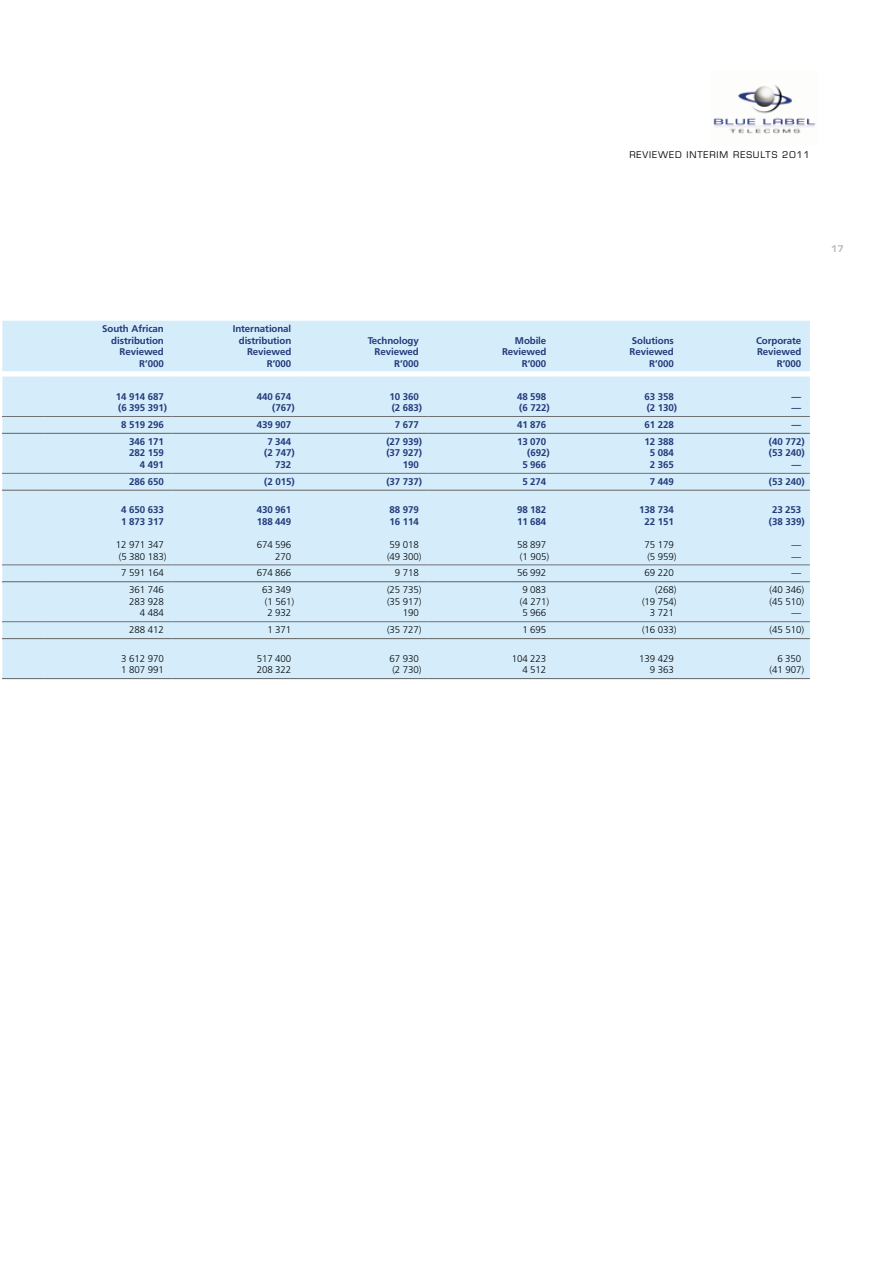
<style>
.page{position:relative;width:893px;height:1263px;background:#fff}
.page>*{position:absolute;margin:0;border:0;box-sizing:border-box;transform-origin:0 0}
.t1{font:700 9.75px "Frutiger LT Std";letter-spacing:-.01em;color:#243b7b}
.t2{font:300 9.75px "Frutiger LT Std";letter-spacing:-.01em;color:#040809}
.t3{font:9px "Eurostile LT Std";letter-spacing:.1em;color:#040809}
.t4{font:600 9px "Eurostile LT Std";color:#b2b3b5}
</style>
<div class="page">
<img style="left:713px;top:85px;width:103px;height:49px">
<div style="left:2px;top:321px;width:808px;height:357px;background:#d5edfa"></div>
<hr style="left:2px;top:416px;width:43px;height:1px;background:#707173">
<hr style="left:45px;top:416px;width:127px;height:1px;background:#707173">
<hr style="left:172px;top:416px;width:255px;height:1px;background:#707173">
<hr style="left:427px;top:416px;width:383px;height:1px;background:#707173">
<hr style="left:2px;top:433px;width:43px;height:1px;background:#707173">
<hr style="left:45px;top:433px;width:127px;height:1px;background:#707173">
<hr style="left:172px;top:433px;width:255px;height:1px;background:#707173">
<hr style="left:427px;top:433px;width:383px;height:1px;background:#707173">
<hr style="left:2px;top:473px;width:43px;height:1px;background:#707173">
<hr style="left:45px;top:473px;width:127px;height:1px;background:#707173">
<hr style="left:172px;top:473px;width:255px;height:1px;background:#707173">
<hr style="left:427px;top:473px;width:383px;height:1px;background:#707173">
<hr style="left:2px;top:490px;width:43px;height:1px;background:#707173">
<hr style="left:45px;top:490px;width:127px;height:1px;background:#707173">
<hr style="left:172px;top:490px;width:255px;height:1px;background:#707173">
<hr style="left:427px;top:490px;width:383px;height:1px;background:#707173">
<hr style="left:2px;top:565px;width:43px;height:1px;background:#707173">
<hr style="left:45px;top:565px;width:127px;height:1px;background:#707173">
<hr style="left:172px;top:565px;width:255px;height:1px;background:#707173">
<hr style="left:427px;top:565px;width:383px;height:1px;background:#707173">
<hr style="left:2px;top:581px;width:43px;height:1px;background:#707173">
<hr style="left:45px;top:581px;width:127px;height:1px;background:#707173">
<hr style="left:172px;top:581px;width:255px;height:1px;background:#707173">
<hr style="left:427px;top:581px;width:383px;height:1px;background:#707173">
<hr style="left:2px;top:621px;width:43px;height:1px;background:#707173">
<hr style="left:45px;top:621px;width:127px;height:1px;background:#707173">
<hr style="left:172px;top:621px;width:255px;height:1px;background:#707173">
<hr style="left:427px;top:621px;width:383px;height:1px;background:#707173">
<hr style="left:2px;top:638px;width:43px;height:1px;background:#707173">
<hr style="left:45px;top:638px;width:127px;height:1px;background:#707173">
<hr style="left:172px;top:638px;width:255px;height:1px;background:#707173">
<hr style="left:427px;top:638px;width:383px;height:1px;background:#707173">
<hr style="left:2px;top:678px;width:43px;height:1px;background:#707173">
<hr style="left:45px;top:678px;width:127px;height:1px;background:#707173">
<hr style="left:172px;top:678px;width:255px;height:1px;background:#707173">
<hr style="left:427px;top:678px;width:383px;height:1px;background:#707173">
<p class="t3" style="left:629px;top:149px;width:182px">REVIEWED INTERIM RESULTS 2011</p>
<p class="t4" style="left:831px;top:243px;width:14px">17</p>
<p class="t1" style="left:102px;top:325px;width:63px">South African</p>
<p class="t1" style="left:233px;top:325px;width:60px">International</p>
<p class="t1" style="left:111px;top:336px;width:54px">distribution</p>
<p class="t1" style="left:239px;top:336px;width:54px">distribution</p>
<p class="t1" style="left:368px;top:336px;width:53px">Technology</p>
<p class="t1" style="left:515px;top:336px;width:33px">Mobile</p>
<p class="t1" style="left:632px;top:336px;width:43px">Solutions</p>
<p class="t1" style="left:756px;top:336px;width:47px">Corporate</p>
<p class="t1" style="left:120px;top:348px;width:46px">Reviewed</p>
<p class="t1" style="left:247px;top:348px;width:46px">Reviewed</p>
<p class="t1" style="left:375px;top:348px;width:46px">Reviewed</p>
<p class="t1" style="left:502px;top:348px;width:46px">Reviewed</p>
<p class="t1" style="left:629px;top:348px;width:46px">Reviewed</p>
<p class="t1" style="left:757px;top:348px;width:46px">Reviewed</p>
<p class="t1" style="left:139px;top:359px;width:26px">R’000</p>
<p class="t1" style="left:267px;top:359px;width:26px">R’000</p>
<p class="t1" style="left:394px;top:359px;width:26px">R’000</p>
<p class="t1" style="left:522px;top:359px;width:26px">R’000</p>
<p class="t1" style="left:649px;top:359px;width:26px">R’000</p>
<p class="t1" style="left:777px;top:359px;width:26px">R’000</p>
<p class="t1" style="left:116px;top:392px;width:49px">14 914 687</p>
<p class="t1" style="left:257px;top:392px;width:36px">440 674</p>
<p class="t1" style="left:389px;top:392px;width:31px">10 360</p>
<p class="t1" style="left:517px;top:392px;width:31px">48 598</p>
<p class="t1" style="left:644px;top:392px;width:31px">63 358</p>
<p class="t1" style="left:791px;top:392px;width:11px">—</p>
<p class="t1" style="left:118px;top:404px;width:50px">(6 395 391)</p>
<p class="t1" style="left:272px;top:404px;width:24px">(767)</p>
<p class="t1" style="left:392px;top:404px;width:32px">(2 683)</p>
<p class="t1" style="left:519px;top:404px;width:32px">(6 722)</p>
<p class="t1" style="left:647px;top:404px;width:32px">(2 130)</p>
<p class="t1" style="left:791px;top:404px;width:11px">—</p>
<p class="t1" style="left:121px;top:420px;width:44px">8 519 296</p>
<p class="t1" style="left:257px;top:420px;width:36px">439 907</p>
<p class="t1" style="left:395px;top:420px;width:25px">7 677</p>
<p class="t1" style="left:517px;top:420px;width:31px">41 876</p>
<p class="t1" style="left:644px;top:420px;width:31px">61 228</p>
<p class="t1" style="left:791px;top:420px;width:11px">—</p>
<p class="t1" style="left:129px;top:437px;width:36px">346 171</p>
<p class="t1" style="left:267px;top:437px;width:25px">7 344</p>
<p class="t1" style="left:386px;top:437px;width:37px">(27 939)</p>
<p class="t1" style="left:517px;top:437px;width:31px">13 070</p>
<p class="t1" style="left:644px;top:437px;width:31px">12 388</p>
<p class="t1" style="left:769px;top:437px;width:37px">(40 772)</p>
<p class="t1" style="left:129px;top:449px;width:36px">282 159</p>
<p class="t1" style="left:264px;top:449px;width:32px">(2 747)</p>
<p class="t1" style="left:386px;top:449px;width:37px">(37 927)</p>
<p class="t1" style="left:527px;top:449px;width:24px">(692)</p>
<p class="t1" style="left:650px;top:449px;width:25px">5 084</p>
<p class="t1" style="left:769px;top:449px;width:37px">(53 240)</p>
<p class="t1" style="left:140px;top:460px;width:25px">4 491</p>
<p class="t1" style="left:275px;top:460px;width:18px">732</p>
<p class="t1" style="left:403px;top:460px;width:18px">190</p>
<p class="t1" style="left:522px;top:460px;width:25px">5 966</p>
<p class="t1" style="left:650px;top:460px;width:25px">2 365</p>
<p class="t1" style="left:791px;top:460px;width:11px">—</p>
<p class="t1" style="left:129px;top:477px;width:36px">286 650</p>
<p class="t1" style="left:264px;top:477px;width:32px">(2 015)</p>
<p class="t1" style="left:386px;top:477px;width:37px">(37 737)</p>
<p class="t1" style="left:522px;top:477px;width:25px">5 274</p>
<p class="t1" style="left:650px;top:477px;width:25px">7 449</p>
<p class="t1" style="left:769px;top:477px;width:37px">(53 240)</p>
<p class="t1" style="left:121px;top:506px;width:44px">4 650 633</p>
<p class="t1" style="left:257px;top:506px;width:36px">430 961</p>
<p class="t1" style="left:389px;top:506px;width:31px">88 979</p>
<p class="t1" style="left:517px;top:506px;width:31px">98 182</p>
<p class="t1" style="left:639px;top:506px;width:36px">138 734</p>
<p class="t1" style="left:772px;top:506px;width:31px">23 253</p>
<p class="t1" style="left:121px;top:517px;width:44px">1 873 317</p>
<p class="t1" style="left:257px;top:517px;width:36px">188 449</p>
<p class="t1" style="left:389px;top:517px;width:31px">16 114</p>
<p class="t1" style="left:517px;top:517px;width:31px">11 684</p>
<p class="t1" style="left:644px;top:517px;width:31px">22 151</p>
<p class="t1" style="left:769px;top:517px;width:37px">(38 339)</p>
<p class="t2" style="left:116px;top:540px;width:49px">12 971 347</p>
<p class="t2" style="left:257px;top:540px;width:36px">674 596</p>
<p class="t2" style="left:389px;top:540px;width:31px">59 018</p>
<p class="t2" style="left:517px;top:540px;width:31px">58 897</p>
<p class="t2" style="left:644px;top:540px;width:31px">75 179</p>
<p class="t2" style="left:791px;top:540px;width:11px">—</p>
<p class="t2" style="left:119px;top:552px;width:49px">(5 380 183)</p>
<p class="t2" style="left:275px;top:552px;width:18px">270</p>
<p class="t2" style="left:387px;top:552px;width:36px">(49 300)</p>
<p class="t2" style="left:520px;top:552px;width:31px">(1 905)</p>
<p class="t2" style="left:647px;top:552px;width:31px">(5 959)</p>
<p class="t2" style="left:791px;top:552px;width:11px">—</p>
<p class="t2" style="left:121px;top:569px;width:44px">7 591 164</p>
<p class="t2" style="left:257px;top:569px;width:36px">674 866</p>
<p class="t2" style="left:395px;top:569px;width:25px">9 718</p>
<p class="t2" style="left:517px;top:569px;width:31px">56 992</p>
<p class="t2" style="left:644px;top:569px;width:31px">69 220</p>
<p class="t2" style="left:791px;top:569px;width:11px">—</p>
<p class="t2" style="left:129px;top:586px;width:36px">361 746</p>
<p class="t2" style="left:262px;top:586px;width:31px">63 349</p>
<p class="t2" style="left:387px;top:586px;width:36px">(25 735)</p>
<p class="t2" style="left:522px;top:586px;width:25px">9 083</p>
<p class="t2" style="left:655px;top:586px;width:23px">(268)</p>
<p class="t2" style="left:769px;top:586px;width:36px">(40 346)</p>
<p class="t2" style="left:129px;top:597px;width:36px">283 928</p>
<p class="t2" style="left:265px;top:597px;width:31px">(1 561)</p>
<p class="t2" style="left:387px;top:597px;width:36px">(35 917)</p>
<p class="t2" style="left:520px;top:597px;width:31px">(4 271)</p>
<p class="t2" style="left:642px;top:597px;width:36px">(19 754)</p>
<p class="t2" style="left:769px;top:597px;width:36px">(45 510)</p>
<p class="t2" style="left:140px;top:609px;width:25px">4 484</p>
<p class="t2" style="left:267px;top:609px;width:25px">2 932</p>
<p class="t2" style="left:403px;top:609px;width:18px">190</p>
<p class="t2" style="left:522px;top:609px;width:25px">5 966</p>
<p class="t2" style="left:650px;top:609px;width:25px">3 721</p>
<p class="t2" style="left:791px;top:609px;width:11px">—</p>
<p class="t2" style="left:129px;top:626px;width:36px">288 412</p>
<p class="t2" style="left:267px;top:626px;width:25px">1 371</p>
<p class="t2" style="left:387px;top:626px;width:36px">(35 727)</p>
<p class="t2" style="left:522px;top:626px;width:25px">1 695</p>
<p class="t2" style="left:642px;top:626px;width:36px">(16 033)</p>
<p class="t2" style="left:769px;top:626px;width:36px">(45 510)</p>
<p class="t2" style="left:121px;top:654px;width:44px">3 612 970</p>
<p class="t2" style="left:257px;top:654px;width:36px">517 400</p>
<p class="t2" style="left:389px;top:654px;width:31px">67 930</p>
<p class="t2" style="left:512px;top:654px;width:36px">104 223</p>
<p class="t2" style="left:639px;top:654px;width:36px">139 429</p>
<p class="t2" style="left:777px;top:654px;width:25px">6 350</p>
<p class="t2" style="left:121px;top:666px;width:44px">1 807 991</p>
<p class="t2" style="left:257px;top:666px;width:36px">208 322</p>
<p class="t2" style="left:392px;top:666px;width:31px">(2 730)</p>
<p class="t2" style="left:522px;top:666px;width:25px">4 512</p>
<p class="t2" style="left:650px;top:666px;width:25px">9 363</p>
<p class="t2" style="left:769px;top:666px;width:36px">(41 907)</p>
</div>
